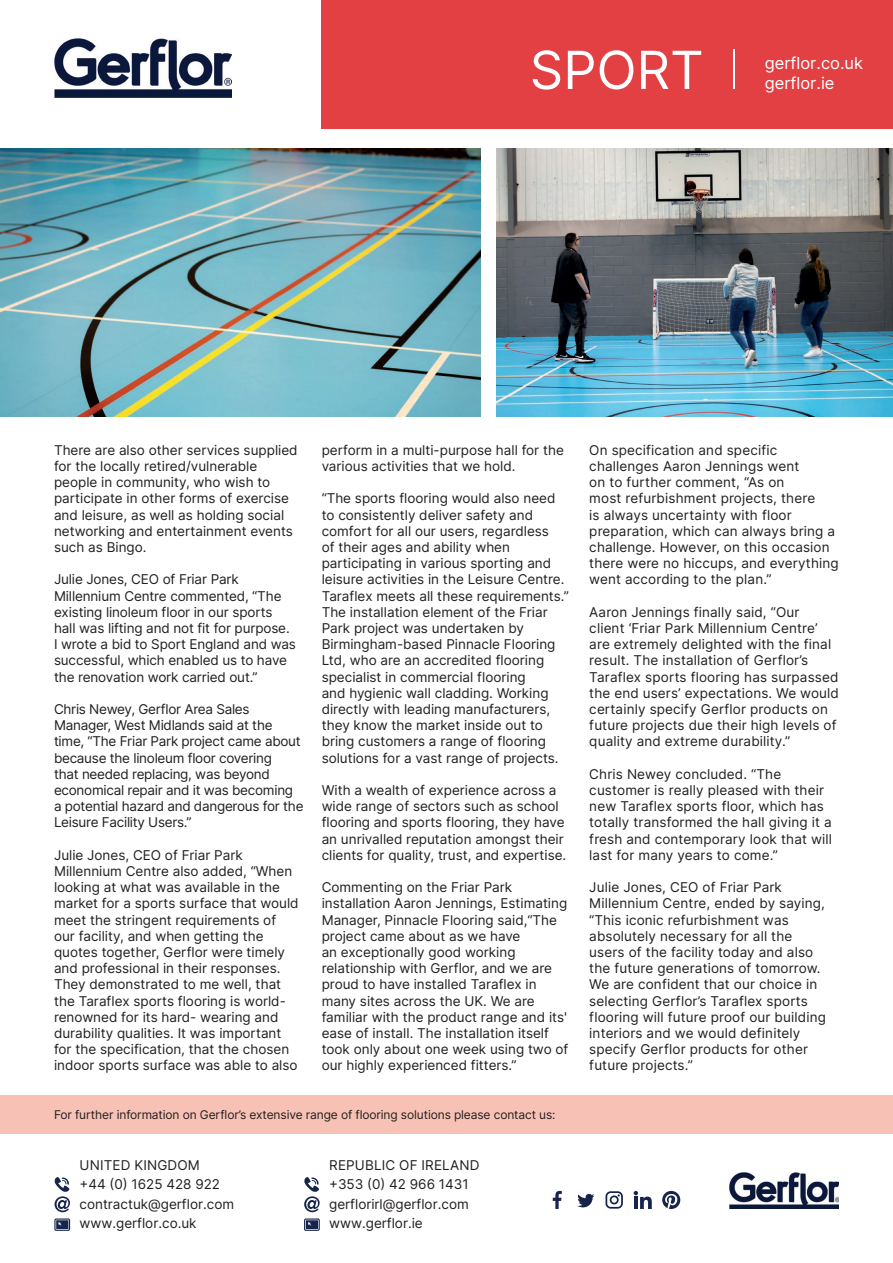
<style>
.page{position:relative;width:893px;height:1263px;background:#fff}
.page>*{position:absolute;margin:0;border:0;box-sizing:border-box;transform-origin:0 0}
.t1{font:52.5px "Inter";color:#fff}
.t2{font:16.5px/19.8px "Inter";color:#fff}
.t3{font:13.5px/16.2px "Inter";color:#231f20}
.t4{font:13.5px/16.2px "Inter";letter-spacing:-.02em;color:#231f20}
.t5{font:12px "Inter";letter-spacing:-.01em;color:#231f20}
</style>
<div class="page">
<div style="left:0;top:1095px;width:893px;height:39px;background:#f7c2b5"></div>
<img style="left:0;top:148px;width:480px;height:269px">
<img style="left:496px;top:148px;width:397px;height:269px">
<img style="left:729px;top:1173px;width:110px;height:36px">
<svg style="left:553px;top:1191px;width:9px;height:18px"></svg>
<svg style="left:662px;top:1191px;width:18px;height:18px"></svg>
<svg style="left:634px;top:1191px;width:18px;height:18px"></svg>
<svg style="left:605px;top:1191px;width:18px;height:17px"></svg>
<svg style="left:577px;top:1193px;width:17px;height:14px"></svg>
<svg style="left:54px;top:1218px;width:16px;height:13px"></svg>
<svg style="left:304px;top:1218px;width:16px;height:13px"></svg>
<svg style="left:54px;top:1177px;width:16px;height:35px"></svg>
<svg style="left:304px;top:1177px;width:16px;height:35px"></svg>
<img style="left:55px;top:39px;width:177px;height:58px">
<div style="left:322px;top:0;width:571px;height:128px;background:#e34044"></div>
<hr style="left:733px;top:50px;width:2px;height:39px;background:#fff">
<h1 class="t1" style="left:530px;top:32px;width:176px">SPORT</h1>
<p class="t2" style="left:765px;top:53px;width:100px">gerflor.co.uk gerflor.ie</p>
<p class="t3" style="left:54px;top:441px;width:245px">There are also other services supplied for the locally retired/vulnerable people in community, who wish to participate in other forms of exercise and leisure, as well as holding social networking and entertainment events such as Bingo.</p>
<p class="t3" style="left:54px;top:571px;width:244px">Julie Jones, CEO of Friar Park Millennium Centre commented, “The existing linoleum floor in our sports hall was lifting and not fit for purpose.<br>I wrote a bid to Sport England and was successful, which enabled us to have the renovation work carried out.”</p>
<p class="t4" style="left:54px;top:701px;width:251px">Chris Newey, Gerflor Area Sales Manager, West Midlands said at the time, “The Friar Park project came about because the linoleum floor covering<br>that needed replacing, was beyond economical repair and it was becoming a potential hazard and dangerous for the Leisure Facility Users.”</p>
<p class="t3" style="left:54px;top:846px;width:246px">Julie Jones, CEO of Friar Park Millennium Centre also added, “When looking at what was available in the market for a sports surface that would meet the stringent requirements of our facility, and when getting the quotes together, Gerflor were timely and professional in their responses.<br>They demonstrated to me well, that the Taraflex sports flooring is world&shy;renowned for its hard- wearing and durability qualities. It was important for the specification, that the chosen indoor sports surface was able to also</p>
<p class="t3" style="left:322px;top:441px;width:244px">perform in a multi-purpose hall for the various activities that we hold.</p>
<p class="t3" style="left:322px;top:490px;width:249px">“The sports flooring would also need to consistently deliver safety and comfort for all our users, regardless<br>of their ages and ability when participating in various sporting and leisure activities in the Leisure Centre.<br>Taraflex meets all these requirements.” The installation element of the Friar Park project was undertaken by Birmingham-based Pinnacle Flooring Ltd, who are an accredited flooring specialist in commercial flooring<br>and hygienic wall cladding. Working directly with leading manufacturers, they know the market inside out to bring customers a range of flooring solutions for a vast range of projects.</p>
<p class="t3" style="left:322px;top:782px;width:246px">With a wealth of experience across a wide range of sectors such as school flooring and sports flooring, they have an unrivalled reputation amongst their clients for quality, trust, and expertise.</p>
<p class="t3" style="left:322px;top:879px;width:248px">Commenting on the Friar Park installation Aaron Jennings, Estimating Manager, Pinnacle Flooring said,“The project came about as we have<br>an exceptionally good working relationship with Gerflor, and we are proud to have installed Taraflex in many sites across the UK. We are familiar with the product range and its' ease of install. The installation itself took only about one week using two of our highly experienced fitters.”</p>
<p class="t3" style="left:589px;top:441px;width:251px">On specification and specific challenges Aaron Jennings went<br>on to further comment, “As on<br>most refurbishment projects, there<br>is always uncertainty with floor preparation, which can always bring a challenge. However, on this occasion there were no hiccups, and everything went according to the plan.”</p>
<p class="t3" style="left:589px;top:603px;width:251px">Aaron Jennings finally said, “Our<br>client ‘Friar Park Millennium Centre’ are extremely delighted with the final result. The installation of Gerflor’s Taraflex sports flooring has surpassed the end users’ expectations. We would certainly specify Gerflor products on future projects due their high levels of quality and extreme durability.”</p>
<p class="t3" style="left:589px;top:765px;width:244px">Chris Newey concluded. “The customer is really pleased with their new Taraflex sports floor, which has totally transformed the hall giving it a fresh and contemporary look that will last for many years to come.”</p>
<p class="t3" style="left:589px;top:879px;width:238px">Julie Jones, CEO of Friar Park Millennium Centre, ended by saying, “This iconic refurbishment was absolutely necessary for all the users of the facility today and also the future generations of tomorrow.<br>We are confident that our choice in selecting Gerflor’s Taraflex sports flooring will future proof our building interiors and we would definitely specify Gerflor products for other future projects.”</p>
<p class="t5" style="left:54px;top:1106px;width:503px">For further information on Gerflor’s extensive range of flooring solutions please contact us:</p>
<p class="t3" style="left:80px;top:1154px;width:156px;line-height:19.5px">UNITED KINGDOM<br>+44 (0) 1625 428 922 contractuk@gerflor.com www.gerflor.co.uk</p>
<p class="t3" style="left:329px;top:1154px;width:152px;line-height:19.5px">REPUBLIC OF IRELAND +353 (0) 42 966 1431 gerflorirl@gerflor.com www.gerflor.ie</p>
</div>
